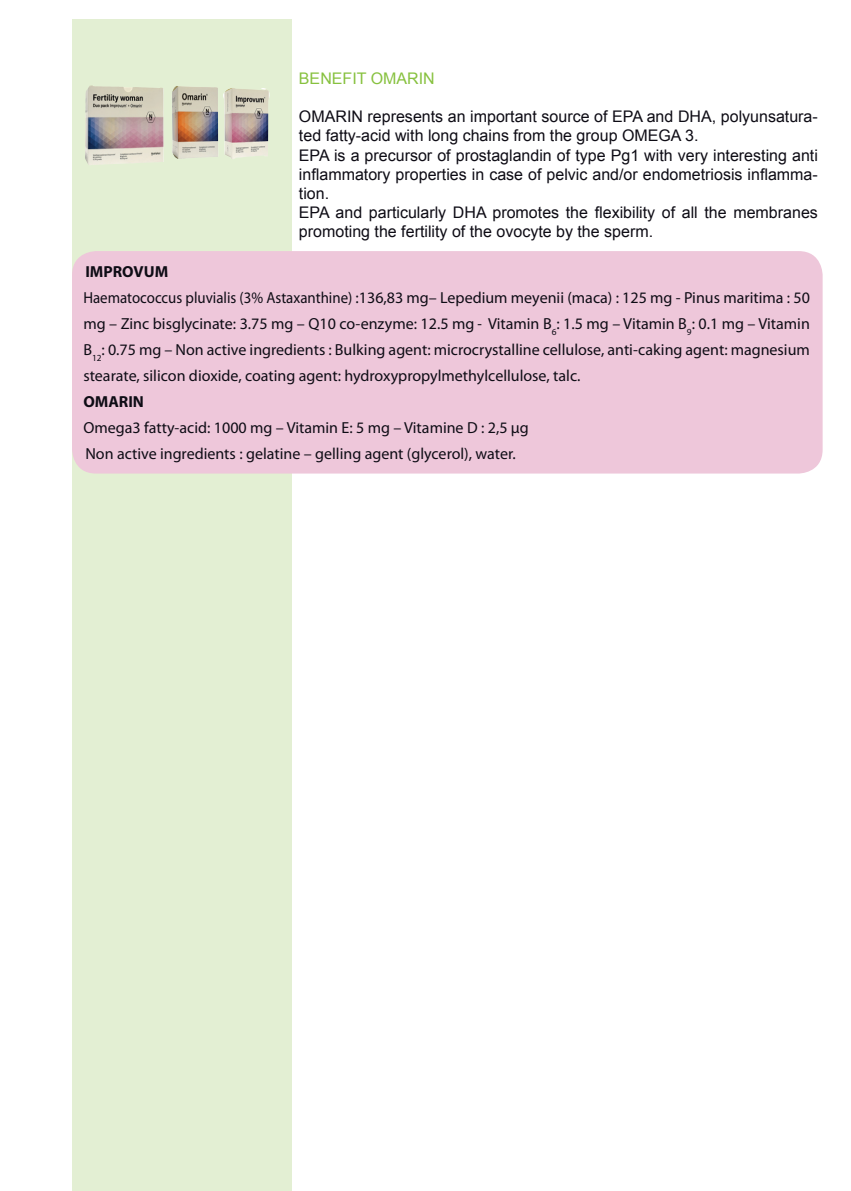
<style>
.page{position:relative;width:851px;height:1191px;background:#fff}
.page>*{position:absolute;margin:0;border:0;box-sizing:border-box;transform-origin:0 0}
.t1{font:16px/26px "Myriad Pro";color:#0e0c15;text-align:justify;scale:.93 1}
.t2{font:16px/19.2px "Arial";color:#0e0c15}
.t3{font:16px "Myriad Pro";color:#0e0c15}
.t4{font:700 16px "Myriad Pro";color:#0e0c15}
.t5{font:16px "Arial";color:#87c13f}
</style>
<div class="page">
<div style="left:72px;top:20px;width:219px;height:1171px;background:#e3efd3"></div>
<div style="left:72px;top:251px;width:750px;height:222px;background:#eec7da;border-radius:24px"></div>
<img style="left:85px;top:85px;width:151px;height:80px">
<p class="t5" style="left:299px;top:68px;width:137px">BENEFIT OMARIN</p>
<p class="t2" style="left:299px;top:107px;width:520px">OMARIN represents an important source of EPA and DHA, polyunsatura&shy;ted fatty-acid with long chains from the group OMEGA 3.</p>
<p class="t2" style="left:299px;top:145px;width:520px;text-align:justify">EPA is a precursor of prostaglandin of type Pg1 with very interesting anti inflammatory properties in case of pelvic and/or endometriosis inflamma&shy;tion.</p>
<p class="t2" style="left:299px;top:203px;width:520px">EPA and particularly DHA promotes the flexibility of all the membranes promoting the fertility of the ovocyte by the sperm.</p>
<p class="t4" style="left:85px;top:261px;width:84px">IMPROVUM</p>
<p class="t1" style="left:83px;top:285px;width:782px">Haematococcus pluvialis (3% Astaxanthine) :136,83 mg– Lepedium meyenii (maca) : 125 mg - Pinus maritima : 50 mg – Zinc bisglycinate: 3.75 mg – Q10 co-enzyme: 12.5 mg - Vitamin B<sub>6</sub>: 1.5 mg – Vitamin B<sub>9</sub>: 0.1 mg – Vitamin B<sub>12</sub>: 0.75 mg – Non active ingredients : Bulking agent: microcrystalline cellulose, anti-caking agent: magnesium stearate, silicon dioxide, coating agent: hydroxypropylmethylcellulose, talc.</p>
<p class="t4" style="left:83px;top:391px;width:62px">OMARIN</p>
<p class="t3" style="left:83px;top:418px;width:447px">Omega3 fatty-acid: 1000 mg – Vitamin E: 5 mg – Vitamine D : 2,5 µg</p>
<p class="t3" style="left:85px;top:444px;width:432px">Non active ingredients : gelatine – gelling agent (glycerol), water.</p>
</div>
